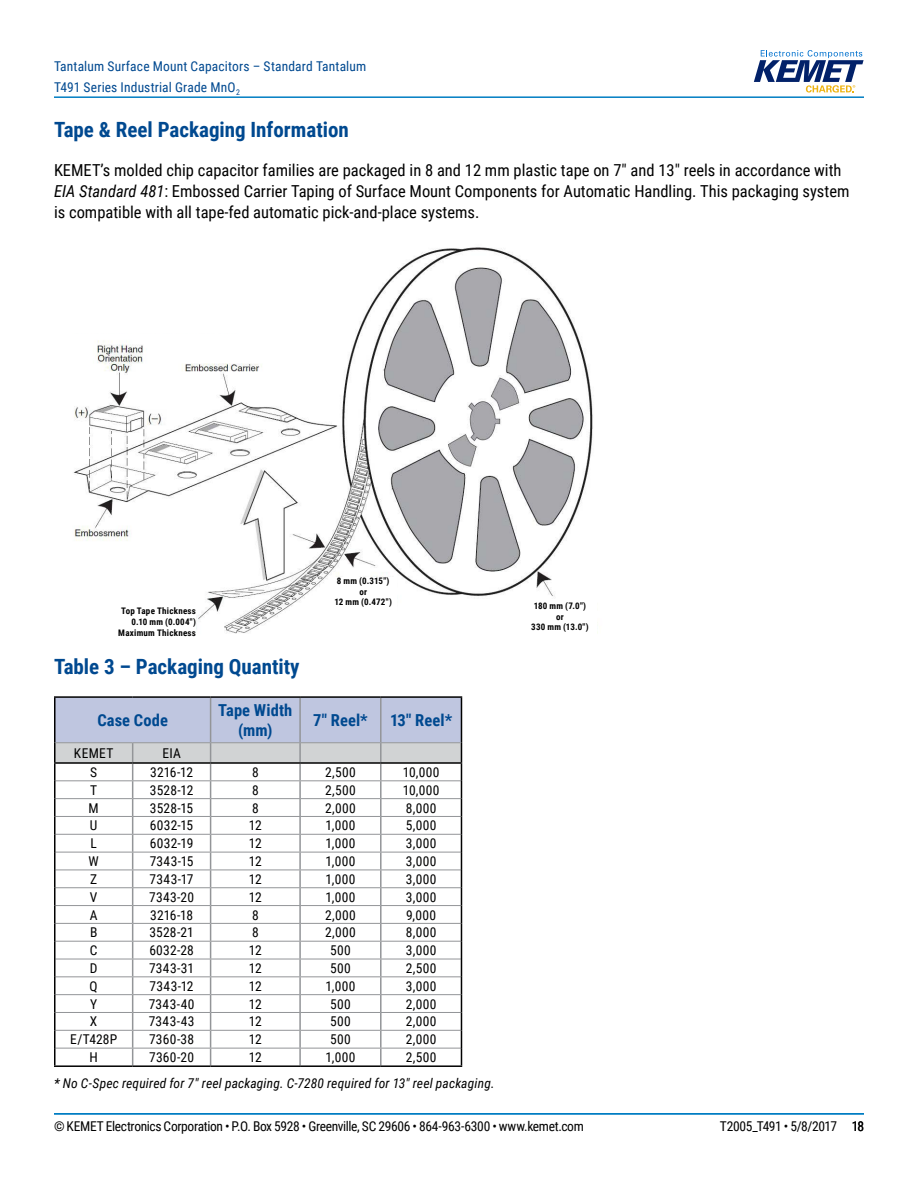
<style>
.page{position:relative;width:918px;height:1188px;background:#fff}
.page>*{position:absolute;margin:0;border:0;box-sizing:border-box;transform-origin:0 0}
.t1{font:700 21px "Roboto Condensed";color:#004990}
.t2{font:16.5px/21px "Roboto Condensed";color:#000}
.t3{font:700 16.5px/19.8px "Roboto Condensed";letter-spacing:.005em;color:#004990;text-align:center}
.t4{font:13.5px "Roboto Condensed";letter-spacing:.015em;color:#000}
.t5{font:13.5px "Roboto Condensed";letter-spacing:-.025em;color:#000}
.t6{font:13.5px/21px "Roboto Condensed";letter-spacing:.01em;color:#004990}
.t7{font:italic 13.5px "Roboto Condensed";letter-spacing:.015em;color:#000}
.t8{font:13.5px "Roboto Condensed";letter-spacing:-.035em;color:#000}
.t9{font:700 9px/10.8px "Roboto Condensed";letter-spacing:.025em;color:#000;text-align:center}
.s1{font-style:italic}
</style>
<div class="page">
<hr style="left:54px;top:1113px;width:810px;height:2px;background:#007dc3">
<hr style="left:54px;top:96px;width:810px;height:2px;background:#007dc3">
<svg style="left:754px;top:50px;width:110px;height:43px"></svg>
<img style="left:73px;top:247px;width:525px;height:387px">
<div style="left:54px;top:244px;width:294px;height:89px;background:#fff"></div>
<hr style="left:54px;top:1065px;width:79px;height:2px;background:#000">
<hr style="left:133px;top:1065px;width:78px;height:2px;background:#000">
<hr style="left:211px;top:1065px;width:89px;height:2px;background:#000">
<hr style="left:300px;top:1065px;width:81px;height:2px;background:#000">
<hr style="left:381px;top:1065px;width:81px;height:2px;background:#000">
<hr style="left:54px;top:696px;width:79px;height:2px;background:#000">
<hr style="left:133px;top:696px;width:78px;height:2px;background:#000">
<hr style="left:211px;top:696px;width:89px;height:2px;background:#000">
<hr style="left:300px;top:696px;width:81px;height:2px;background:#000">
<hr style="left:381px;top:696px;width:81px;height:2px;background:#000">
<svg style="left:54px;top:697px;width:408px;height:368px"></svg>
<hr style="left:54px;top:762px;width:79px;height:2px;background:#000">
<hr style="left:133px;top:762px;width:78px;height:2px;background:#000">
<hr style="left:211px;top:762px;width:89px;height:2px;background:#000">
<hr style="left:300px;top:762px;width:81px;height:2px;background:#000">
<hr style="left:381px;top:762px;width:81px;height:2px;background:#000">
<hr style="left:56px;top:742px;width:77px;height:1px;background:#939598">
<hr style="left:133px;top:742px;width:78px;height:1px;background:#939598">
<hr style="left:211px;top:742px;width:89px;height:1px;background:#939598">
<hr style="left:300px;top:742px;width:81px;height:1px;background:#939598">
<hr style="left:381px;top:742px;width:80px;height:1px;background:#939598">
<div style="left:73px;top:608px;width:123px;height:33px;background:#fff"></div>
<div style="left:330px;top:577px;width:67px;height:34px;background:#fff"></div>
<div style="left:523px;top:602px;width:74px;height:34px;background:#fff"></div>
<p class="t6" style="left:54px;top:55px;width:314px">Tantalum Surface Mount Capacitors – Standard Tantalum<br>T491 Series Industrial Grade MnO<sub>2</sub></p>
<h1 class="t1" style="left:54px;top:115px;width:296px">Tape &amp; Reel Packaging Information</h1>
<p class="t2" style="left:54px;top:159px;width:797px">KEMET’s molded chip capacitor families are packaged in 8 and 12 mm plastic tape on 7" and 13" reels in accordance with<br><span class="s1">EIA Standard 481</span>: Embossed Carrier Taping of Surface Mount Components for Automatic Handling. This packaging system is compatible with all tape-fed automatic pick-and-place systems.</p>
<p class="t9" style="left:118px;top:605px;width:79px;text-align:right">Top Tape Thickness<br>0.10 mm (0.004")<br>Maximum Thickness</p>
<p class="t9" style="left:335px;top:575px;width:59px">8 mm (0.315") or<br>12 mm (0.472")</p>
<h1 class="t1" style="left:54px;top:652px;width:247px">Table 3 – Packaging Quantity</h1>
<p class="t3" style="left:97px;top:710px;width:72px">Case Code</p>
<p class="t3" style="left:218px;top:700px;width:76px">Tape Width (mm)</p>
<p class="t3" style="left:313px;top:710px;width:56px">7" Reel*</p>
<p class="t3" style="left:390px;top:710px;width:64px">13" Reel*</p>
<p class="t4" style="left:74px;top:743px;width:41px">KEMET</p>
<p class="t4" style="left:162px;top:743px;width:20px">EIA</p>
<p class="t4" style="left:90px;top:763px;width:8px">S</p>
<p class="t4" style="left:150px;top:763px;width:44px">3216-12</p>
<p class="t4" style="left:252px;top:763px;width:8px">8</p>
<p class="t4" style="left:325px;top:763px;width:32px">2,500</p>
<p class="t4" style="left:403px;top:763px;width:38px">10,000</p>
<p class="t4" style="left:90px;top:781px;width:9px">T</p>
<p class="t4" style="left:150px;top:781px;width:45px">3528-12</p>
<p class="t4" style="left:252px;top:781px;width:8px">8</p>
<p class="t4" style="left:325px;top:781px;width:32px">2,500</p>
<p class="t4" style="left:403px;top:781px;width:38px">10,000</p>
<p class="t4" style="left:89px;top:798px;width:12px">M</p>
<p class="t4" style="left:150px;top:798px;width:45px">3528-15</p>
<p class="t4" style="left:252px;top:798px;width:8px">8</p>
<p class="t4" style="left:325px;top:798px;width:32px">2,000</p>
<p class="t4" style="left:406px;top:798px;width:32px">8,000</p>
<p class="t4" style="left:90px;top:816px;width:9px">U</p>
<p class="t4" style="left:150px;top:816px;width:45px">6032-15</p>
<p class="t4" style="left:249px;top:816px;width:14px">12</p>
<p class="t4" style="left:326px;top:816px;width:31px">1,000</p>
<p class="t4" style="left:406px;top:816px;width:32px">5,000</p>
<p class="t4" style="left:91px;top:834px;width:8px">L</p>
<p class="t4" style="left:150px;top:834px;width:45px">6032-19</p>
<p class="t4" style="left:249px;top:834px;width:14px">12</p>
<p class="t4" style="left:326px;top:834px;width:31px">1,000</p>
<p class="t4" style="left:406px;top:834px;width:32px">3,000</p>
<p class="t4" style="left:89px;top:852px;width:12px">W</p>
<p class="t4" style="left:150px;top:852px;width:45px">7343-15</p>
<p class="t4" style="left:249px;top:852px;width:14px">12</p>
<p class="t4" style="left:326px;top:852px;width:31px">1,000</p>
<p class="t4" style="left:406px;top:852px;width:32px">3,000</p>
<p class="t4" style="left:90px;top:870px;width:9px">Z</p>
<p class="t4" style="left:150px;top:870px;width:45px">7343-17</p>
<p class="t4" style="left:249px;top:870px;width:14px">12</p>
<p class="t4" style="left:326px;top:870px;width:31px">1,000</p>
<p class="t4" style="left:406px;top:870px;width:32px">3,000</p>
<p class="t4" style="left:90px;top:887px;width:9px">V</p>
<p class="t4" style="left:149px;top:887px;width:46px">7343-20</p>
<p class="t4" style="left:249px;top:887px;width:14px">12</p>
<p class="t4" style="left:326px;top:887px;width:31px">1,000</p>
<p class="t4" style="left:406px;top:887px;width:32px">3,000</p>
<p class="t4" style="left:90px;top:905px;width:9px">A</p>
<p class="t4" style="left:150px;top:905px;width:44px">3216-18</p>
<p class="t4" style="left:252px;top:905px;width:8px">8</p>
<p class="t4" style="left:325px;top:905px;width:32px">2,000</p>
<p class="t4" style="left:406px;top:905px;width:32px">9,000</p>
<p class="t4" style="left:90px;top:923px;width:9px">B</p>
<p class="t4" style="left:149px;top:923px;width:46px">3528-21</p>
<p class="t4" style="left:252px;top:923px;width:8px">8</p>
<p class="t4" style="left:325px;top:923px;width:32px">2,000</p>
<p class="t4" style="left:406px;top:923px;width:32px">8,000</p>
<p class="t4" style="left:90px;top:941px;width:9px">C</p>
<p class="t4" style="left:149px;top:941px;width:46px">6032-28</p>
<p class="t4" style="left:249px;top:941px;width:14px">12</p>
<p class="t4" style="left:330px;top:941px;width:22px">500</p>
<p class="t4" style="left:406px;top:941px;width:32px">3,000</p>
<p class="t4" style="left:90px;top:959px;width:9px">D</p>
<p class="t4" style="left:149px;top:959px;width:47px">7343-31</p>
<p class="t4" style="left:249px;top:959px;width:14px">12</p>
<p class="t4" style="left:330px;top:959px;width:22px">500</p>
<p class="t4" style="left:406px;top:959px;width:32px">2,500</p>
<p class="t4" style="left:90px;top:977px;width:10px">Q</p>
<p class="t4" style="left:150px;top:977px;width:45px">7343-12</p>
<p class="t4" style="left:249px;top:977px;width:14px">12</p>
<p class="t4" style="left:326px;top:977px;width:31px">1,000</p>
<p class="t4" style="left:406px;top:977px;width:32px">3,000</p>
<p class="t4" style="left:90px;top:994px;width:9px">Y</p>
<p class="t4" style="left:149px;top:994px;width:47px">7343-40</p>
<p class="t4" style="left:249px;top:994px;width:14px">12</p>
<p class="t4" style="left:330px;top:994px;width:22px">500</p>
<p class="t4" style="left:406px;top:994px;width:32px">2,000</p>
<p class="t4" style="left:90px;top:1012px;width:9px">X</p>
<p class="t4" style="left:149px;top:1012px;width:47px">7343-43</p>
<p class="t4" style="left:249px;top:1012px;width:14px">12</p>
<p class="t4" style="left:330px;top:1012px;width:22px">500</p>
<p class="t4" style="left:406px;top:1012px;width:32px">2,000</p>
<p class="t4" style="left:70px;top:1030px;width:49px">E/T428P</p>
<p class="t4" style="left:149px;top:1030px;width:47px">7360-38</p>
<p class="t4" style="left:249px;top:1030px;width:14px">12</p>
<p class="t4" style="left:330px;top:1030px;width:22px">500</p>
<p class="t4" style="left:406px;top:1030px;width:32px">2,000</p>
<p class="t4" style="left:90px;top:1048px;width:10px">H</p>
<p class="t4" style="left:149px;top:1048px;width:46px">7360-20</p>
<p class="t4" style="left:249px;top:1048px;width:14px">12</p>
<p class="t4" style="left:326px;top:1048px;width:31px">1,000</p>
<p class="t4" style="left:406px;top:1048px;width:32px">2,500</p>
<p class="t7" style="left:54px;top:1074px;width:442px">* No C-Spec required for 7" reel packaging. C-7280 required for 13" reel packaging.</p>
<p class="t9" style="left:531px;top:600px;width:59px">180 mm (7.0") or<br>330 mm (13.0")</p>
<p class="t5" style="left:54px;top:1116px;width:531px">© KEMET Electronics Corporation • P.O. Box 5928 • Greenville, SC 29606 • 864-963-6300 • www.kemet.com</p>
<p class="t8" style="left:720px;top:1116px;width:146px">T2005_T491 • 5/8/2017 18</p>
</div>
